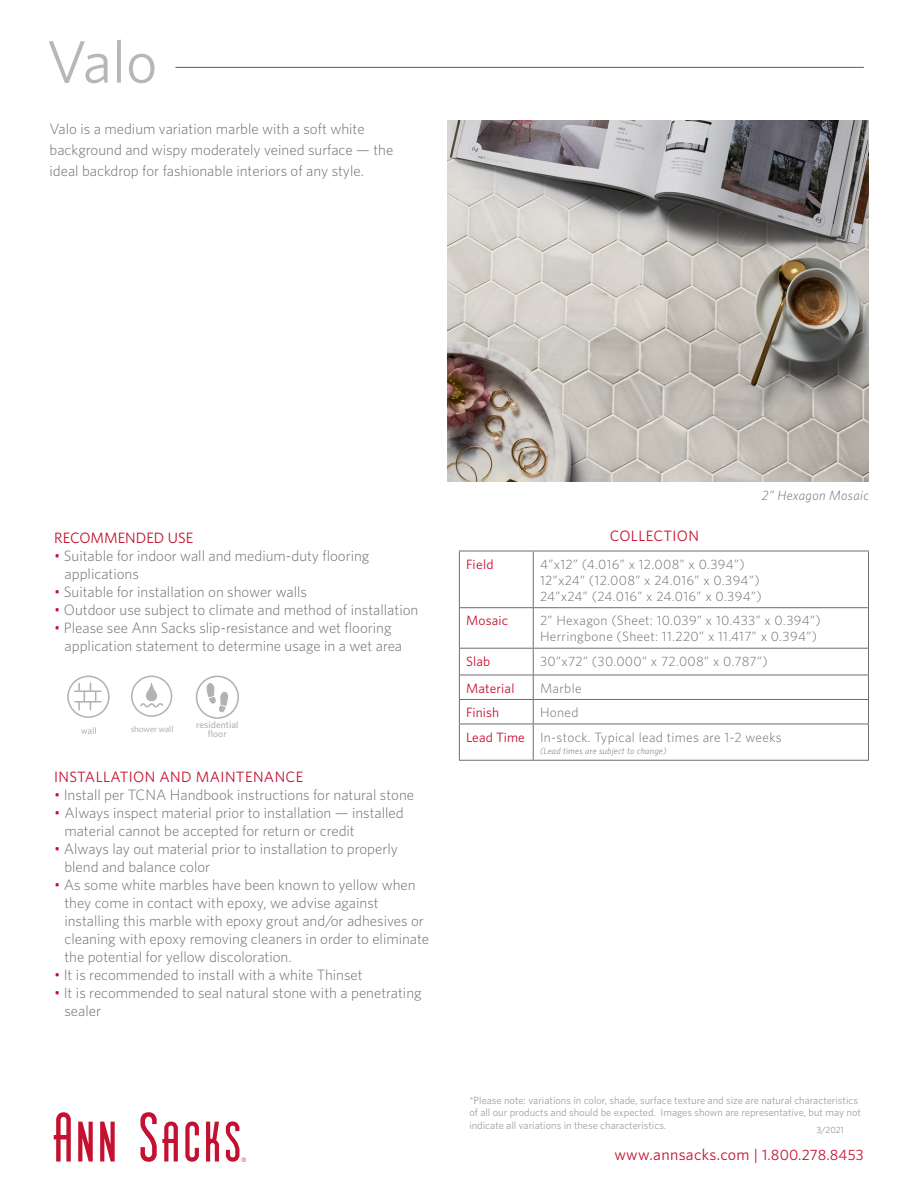
<style>
.page{position:relative;width:918px;height:1188px;background:#fff}
.page>*{position:absolute;margin:0;border:0;box-sizing:border-box;transform-origin:0 0}
.t1{font:60px "Whitney";color:#b6b7bb}
.t2{font:15.9px "Whitney";letter-spacing:.02em;color:#c3102f}
.t3{font:300 15px/21px "Whitney";color:#6c6d70}
.Red_Sub-heads{font:15px "Whitney";letter-spacing:.025em;color:#c3102f}
.Red_Sub-heads-2{font:15px "Whitney";color:#c3102f}
.t4{font:300 13.5px "Whitney";letter-spacing:.025em;color:#6c6d70}
.Red_Sub-heads-3{font:13.5px "Whitney";letter-spacing:.01em;color:#c3102f}
.t5{font:italic 300 13.5px "Whitney";letter-spacing:.025em;color:#6c6d70}
.t6{font:10.5px/12.6px "Whitney";color:#a0a1a5}
.t7{font:500 9.6px/8.4px "Whitney";color:#b1b2b2;text-align:center}
.Red_Sub-heads-4{font:italic 300 9px "Whitney";letter-spacing:.025em;color:#6c6d70}
.t8{font:300 9px "Whitney";color:#6c6d70}
.t9{font:8.7px "Myriad Pro";color:#b1b3b2}
.s1{color:#c3102f}
.s2{font-size:15.6px}
.s3{font-size:15px}
</style>
<div class="page">
<hr style="left:176px;top:67px;width:688px;height:1px;background:#6c6d70">
<svg style="left:54px;top:1112px;width:17px;height:50px"></svg>
<svg style="left:140px;top:1112px;width:38px;height:50px"></svg>
<svg style="left:185px;top:1122px;width:14px;height:40px"></svg>
<svg style="left:78px;top:1122px;width:15px;height:40px"></svg>
<svg style="left:100px;top:1122px;width:15px;height:40px"></svg>
<svg style="left:206px;top:1122px;width:13px;height:40px"></svg>
<svg style="left:226px;top:1121px;width:20px;height:41px"></svg>
<hr style="left:459px;top:551px;width:74px;height:1px;background:#6c6d70">
<hr style="left:459px;top:551px;width:1px;height:56px;background:#6c6d70">
<hr style="left:533px;top:551px;width:336px;height:1px;background:#6c6d70">
<hr style="left:533px;top:551px;width:1px;height:56px;background:#6c6d70">
<hr style="left:868px;top:551px;width:1px;height:56px;background:#6c6d70">
<hr style="left:459px;top:607px;width:74px;height:1px;background:#6c6d70">
<hr style="left:459px;top:608px;width:1px;height:40px;background:#6c6d70">
<hr style="left:533px;top:607px;width:336px;height:1px;background:#6c6d70">
<hr style="left:533px;top:608px;width:1px;height:40px;background:#6c6d70">
<hr style="left:868px;top:608px;width:1px;height:40px;background:#6c6d70">
<hr style="left:459px;top:648px;width:74px;height:1px;background:#6c6d70">
<hr style="left:533px;top:648px;width:336px;height:1px;background:#6c6d70">
<hr style="left:459px;top:675px;width:74px;height:1px;background:#6c6d70">
<hr style="left:533px;top:675px;width:336px;height:1px;background:#6c6d70">
<hr style="left:459px;top:699px;width:74px;height:1px;background:#6c6d70">
<svg style="left:459px;top:649px;width:1px;height:75px"></svg>
<hr style="left:533px;top:699px;width:336px;height:1px;background:#6c6d70">
<svg style="left:533px;top:649px;width:1px;height:75px"></svg>
<svg style="left:868px;top:649px;width:1px;height:75px"></svg>
<hr style="left:459px;top:724px;width:74px;height:1px;background:#6c6d70">
<hr style="left:459px;top:724px;width:1px;height:36px;background:#6c6d70">
<hr style="left:533px;top:724px;width:336px;height:1px;background:#6c6d70">
<hr style="left:533px;top:724px;width:1px;height:36px;background:#6c6d70">
<hr style="left:868px;top:724px;width:1px;height:36px;background:#6c6d70">
<hr style="left:459px;top:760px;width:74px;height:1px;background:#6c6d70">
<hr style="left:533px;top:760px;width:336px;height:1px;background:#6c6d70">
<img style="left:448px;top:121px;width:420px;height:360px">
<div style="left:67px;top:676px;width:43px;height:42px;border:2px solid #b1b2b2;border-radius:50%"></div>
<hr style="left:75px;top:690px;width:26px;height:2px;background:#b1b2b2">
<hr style="left:75px;top:701px;width:26px;height:2px;background:#b1b2b2">
<svg style="left:78px;top:683px;width:18px;height:27px"></svg>
<svg style="left:81px;top:727px;width:15px;height:7px"></svg>
<div style="left:131px;top:676px;width:41px;height:41px;border:2px solid #b1b2b2;border-radius:50%"></div>
<svg style="left:140px;top:683px;width:23px;height:25px"></svg>
<div style="left:196px;top:676px;width:43px;height:43px;border:2px solid #b1b2b2;border-radius:50%"></div>
<svg style="left:207px;top:683px;width:21px;height:29px"></svg>
<h1 class="t1" style="left:46px;top:22px;width:112px">Valo</h1>
<p class="t3" style="left:50px;top:118px;width:345px">Valo is a medium variation marble with a soft white background and wispy moderately veined surface — the ideal backdrop for fashionable interiors of any style.</p>
<p class="Red_Sub-heads-2" style="left:54px;top:527px;width:141px">RECOMMENDED USE</p>
<p class="t3" style="left:54px;top:544px;width:317px"><span class="s1">•</span> Suitable for indoor wall and medium-duty flooring</p>
<p class="t3" style="left:65px;top:562px;width:76px">applications</p>
<p class="t3" style="left:54px;top:580px;width:254px"><span class="s1">•</span> Suitable for installation on shower walls</p>
<p class="t3" style="left:54px;top:598px;width:366px"><span class="s1">•</span> Outdoor use subject to climate and method of installation</p>
<p class="t3" style="left:54px;top:616px;width:339px"><span class="s1">•</span> Please see Ann Sacks slip-resistance and wet flooring</p>
<p class="t3" style="left:65px;top:634px;width:339px">application statement to determine usage in a wet area</p>
<p class="t9" style="left:131px;top:724px;width:44px">shower wall</p>
<p class="t7" style="left:196px;top:720px;width:44px">residential floor</p>
<p class="Red_Sub-heads" style="left:54px;top:767px;width:251px">INSTALLATION AND MAINTENANCE</p>
<p class="t3" style="left:54px;top:784px;width:362px"><span class="s1">•</span> Install per TCNA Handbook instructions for natural stone</p>
<p class="t3" style="left:54px;top:802px;width:351px"><span class="s1">•</span> Always inspect material prior to installation — installed</p>
<p class="t3" style="left:64px;top:820px;width:292px">material cannot be accepted for return or credit</p>
<p class="t3" style="left:54px;top:838px;width:345px"><span class="s1">•</span> Always lay out material prior to installation to properly</p>
<p class="t3" style="left:64px;top:856px;width:147px">blend and balance color</p>
<p class="t3" style="left:54px;top:874px;width:363px"><span class="s1">•</span> As some white marbles have been known to yellow when</p>
<p class="t3" style="left:64px;top:892px;width:316px">they come in contact with epoxy, we advise against</p>
<p class="t3" style="left:64px;top:910px;width:361px">installing this marble with epoxy grout and/or adhesives or</p>
<p class="t3" style="left:64px;top:928px;width:366px">cleaning with epoxy removing cleaners in order to eliminate</p>
<p class="t3" style="left:64px;top:946px;width:229px">the potential for yellow discoloration.</p>
<p class="t3" style="left:54px;top:964px;width:310px"><span class="s1">•</span> It is recommended to install with a white Thinset</p>
<p class="t3" style="left:54px;top:982px;width:369px"><span class="s1">•</span> It is recommended to seal natural stone with a penetrating</p>
<p class="t3" style="left:64px;top:1000px;width:38px">sealer</p>
<p class="Red_Sub-heads" style="left:610px;top:526px;width:91px">COLLECTION</p>
<p class="t5" style="left:762px;top:487px;width:108px">2” Hexagon Mosaic</p>
<p class="Red_Sub-heads-3" style="left:466px;top:555px;width:29px">Field</p>
<p class="t4" style="left:540px;top:555px;width:206px">4”x12” (4.016” x 12.008” x 0.394”)</p>
<p class="t4" style="left:540px;top:571px;width:221px">12”x24” (12.008” x 24.016” x 0.394”)</p>
<p class="t4" style="left:540px;top:587px;width:223px">24”x24” (24.016” x 24.016” x 0.394”)</p>
<p class="Red_Sub-heads-3" style="left:466px;top:612px;width:43px">Mosaic</p>
<p class="t4" style="left:540px;top:612px;width:282px">2” Hexagon (Sheet: 10.039” x 10.433” x 0.394”)</p>
<p class="t4" style="left:540px;top:628px;width:279px">Herringbone (Sheet: 11.220” x 11.417” x 0.394”)</p>
<p class="Red_Sub-heads-3" style="left:466px;top:652px;width:26px">Slab</p>
<p class="t4" style="left:540px;top:652px;width:229px">30”x72” (30.000” x 72.008” x 0.787”)</p>
<p class="Red_Sub-heads-3" style="left:466px;top:679px;width:50px">Material</p>
<p class="t4" style="left:540px;top:679px;width:43px">Marble</p>
<p class="Red_Sub-heads-3" style="left:466px;top:703px;width:35px">Finish</p>
<p class="t4" style="left:540px;top:703px;width:40px">Honed</p>
<p class="Red_Sub-heads-3" style="left:466px;top:728px;width:60px">Lead Time</p>
<p class="t4" style="left:540px;top:728px;width:243px">In-stock. Typical lead times are 1-2 weeks</p>
<p class="Red_Sub-heads-4" style="left:540px;top:744px;width:128px">(Lead times are subject to change)</p>
<p class="t6" style="left:469px;top:1093px;width:393px">*Please note: variations in color, shade, surface texture and size are natural characteristics of all our products and should be expected. Images shown are representative, but may not indicate all variations in these characteristics.</p>
<p class="t8" style="left:816px;top:1123px;width:29px">3/2021</p>
<p class="t2" style="left:614px;top:1144px;width:251px">www.annsacks.com <span class="s2">|</span> <span class="s3">1.800.278.8453</span></p>
</div>
